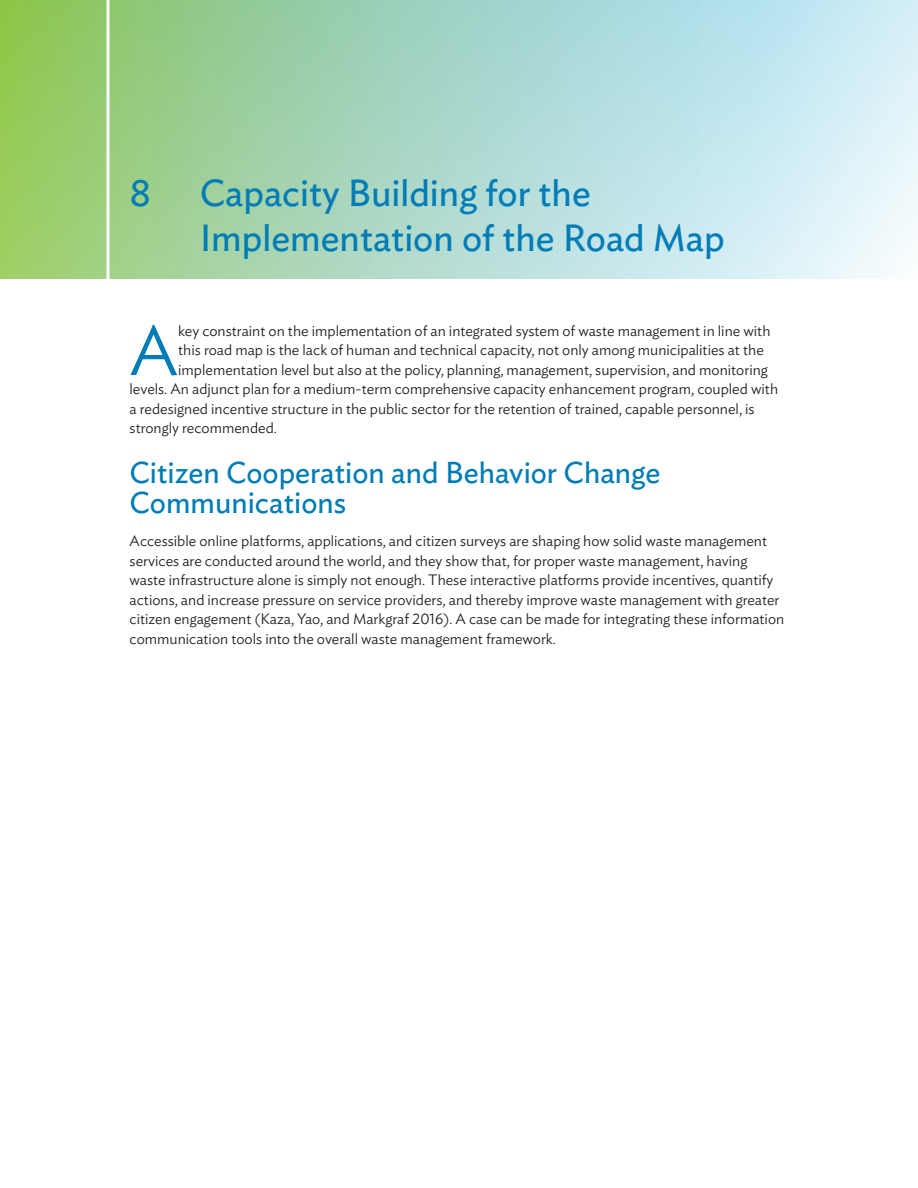
<style>
.page{position:relative;width:918px;height:1188px;background:#fff}
.page>*{position:absolute;margin:0;border:0;box-sizing:border-box;transform-origin:0 0}
.t1{font:300 69.9px "Ideal Sans";color:#007cb6}
.t2{font:37.5px/45px "Ideal Sans";color:#007cb6}
.t3{font:30px/30px "Ideal Sans";color:#007cb6}
.t4{font:300 15px/19.5px "Ideal Sans";color:#231f20}
</style>
<div class="page">
<svg style="left:0;top:0;width:918px;height:279px;background:#b1dac1"></svg>
<svg style="left:106px;top:0;width:4px;height:279px"></svg>
<h2 class="t2" style="left:130px;top:168px;width:23px">8</h2>
<h2 class="t2" style="left:200px;top:168px;width:527px">Capacity Building for the<br>Implementation of the Road Map</h2>
<h1 class="t1" style="left:130px;top:297px;width:50px">A</h1>
<p class="t4" style="left:178px;top:320px;width:594px">key constraint on the implementation of an integrated system of waste management in line with</p>
<p class="t4" style="left:178px;top:339px;width:587px">this road map is the lack of human and technical capacity, not only among municipalities at the</p>
<p class="t4" style="left:178px;top:359px;width:591px">implementation level but also at the policy, planning, management, supervision, and monitoring</p>
<p class="t4" style="left:130px;top:378px;width:650px">levels. An adjunct plan for a medium-term comprehensive capacity enhancement program, coupled with</p>
<p class="t4" style="left:130px;top:398px;width:627px">a redesigned incentive structure in the public sector for the retention of trained, capable personnel, is</p>
<p class="t4" style="left:130px;top:417px;width:149px">strongly recommended.</p>
<h3 class="t3" style="left:130px;top:456px;width:532px">Citizen Cooperation and Behavior Change<br>Communications</h3>
<p class="t4" style="left:130px;top:530px;width:656px">Accessible online platforms, applications, and citizen surveys are shaping how solid waste management services are conducted around the world, and they show that, for proper waste management, having waste infrastructure alone is simply not enough. These interactive platforms provide incentives, quantify actions, and increase pressure on service providers, and thereby improve waste management with greater citizen engagement (Kaza, Yao, and Markgraf 2016). A case can be made for integrating these information communication tools into the overall waste management framework.</p>
</div>
